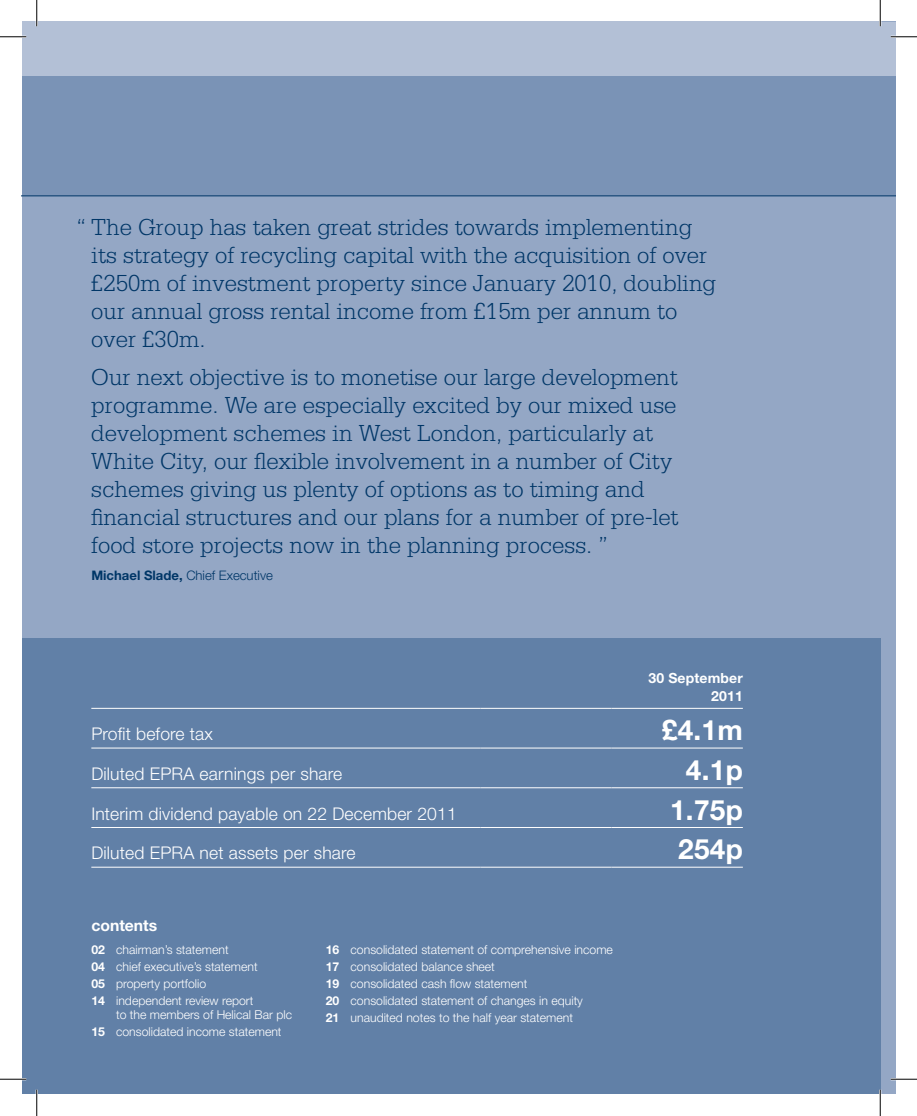
<style>
.page{position:relative;width:917px;height:1116px;background:#fff}
.page>*{position:absolute;margin:0;border:0;box-sizing:border-box;transform-origin:0 0}
.t1{font:700 28px "Helvetica Neue LT";letter-spacing:.01em;color:#fff}
.t2{font:300 24.5px/28px "Serifa";color:#003667}
.t3{font:300 17.5px "Helvetica Neue LT";letter-spacing:.01em;color:#fff}
.t4{font:700 15.75px "Helvetica Neue LT";color:#fff}
.t5{font:700 14px/17.5px "Helvetica Neue LT";letter-spacing:.01em;color:#fff;text-align:right}
.t6{font:300 13.12px "Helvetica Neue LT";color:#003667}
.t7{font:300 12.25px/17px "Helvetica Neue LT";color:#fff}
.s1{font-weight:700}
</style>
<div class="page">
<div style="left:880px;top:22px;width:16px;height:1071px;background:#94a7c5"></div>
<div style="left:880px;top:22px;width:16px;height:72px;background:#b3c0d6"></div>
<div style="left:22px;top:22px;width:858px;height:57px;background:#b3c0d6"></div>
<div style="left:22px;top:77px;width:858px;height:561px;background:#94a7c5"></div>
<div style="left:22px;top:76px;width:858px;height:119px;background:#7a93b6"></div>
<div style="left:880px;top:76px;width:16px;height:119px;background:#7a93b6"></div>
<div style="left:22px;top:638px;width:858px;height:455px;background:#6180a7"></div>
<hr style="left:91px;top:708px;width:389px;height:1px;background:#fff">
<hr style="left:480px;top:708px;width:131px;height:1px;background:#fff">
<hr style="left:611px;top:708px;width:132px;height:1px;background:#fff">
<hr style="left:91px;top:747px;width:389px;height:1px;background:#fff">
<hr style="left:480px;top:747px;width:131px;height:1px;background:#fff">
<hr style="left:611px;top:747px;width:132px;height:1px;background:#fff">
<hr style="left:91px;top:787px;width:389px;height:1px;background:#fff">
<hr style="left:480px;top:787px;width:131px;height:1px;background:#fff">
<hr style="left:611px;top:787px;width:132px;height:1px;background:#fff">
<hr style="left:91px;top:827px;width:389px;height:1px;background:#fff">
<hr style="left:480px;top:827px;width:131px;height:1px;background:#fff">
<hr style="left:611px;top:827px;width:132px;height:1px;background:#fff">
<hr style="left:91px;top:866px;width:389px;height:1px;background:#fff">
<hr style="left:480px;top:866px;width:131px;height:1px;background:#fff">
<hr style="left:611px;top:866px;width:132px;height:1px;background:#fff">
<hr style="left:21px;top:195px;width:875px;height:1px;background:#003667">
<hr style="left:0;top:36px;width:26px;height:2px;background:#fff">
<hr style="left:891px;top:36px;width:26px;height:2px;background:#fff">
<hr style="left:0;top:1077px;width:26px;height:3px;background:#fff">
<hr style="left:891px;top:1077px;width:26px;height:3px;background:#fff">
<hr style="left:36px;top:0;width:2px;height:26px;background:#fff">
<hr style="left:36px;top:1089px;width:2px;height:26px;background:#fff">
<hr style="left:879px;top:0;width:2px;height:26px;background:#fff">
<hr style="left:879px;top:1089px;width:2px;height:26px;background:#fff">
<svg style="left:0;top:36px;width:26px;height:1px"></svg>
<svg style="left:891px;top:36px;width:26px;height:1px"></svg>
<svg style="left:0;top:1078px;width:26px;height:1px"></svg>
<svg style="left:891px;top:1078px;width:26px;height:1px"></svg>
<svg style="left:36px;top:0;width:1px;height:26px"></svg>
<svg style="left:36px;top:1089px;width:1px;height:26px"></svg>
<svg style="left:880px;top:0;width:1px;height:26px"></svg>
<svg style="left:880px;top:1089px;width:1px;height:26px"></svg>
<p class="t2" style="left:91px;top:212px;width:626px;text-indent:-15px">“ The Group has taken great strides towards implementing its strategy of recycling capital with the acquisition of over £250m of investment property since January 2010, doubling our annual gross rental income from £15m per annum to over £30m.</p>
<p class="t2" style="left:91px;top:362px;width:589px">Our next objective is to monetise our large development programme. We are especially excited by our mixed use development schemes in West London, particularly at White City, our flexible involvement in a number of City schemes giving us plenty of options as to timing and financial structures and our plans for a number of pre-let food store projects now in the planning process. ”</p>
<p class="t6" style="left:91px;top:566px;width:183px"><span class="s1">Michael Slade,</span> Chief Executive</p>
<p class="t5" style="left:648px;top:669px;width:96px">30 September<br>2011</p>
<p class="t3" style="left:91px;top:723px;width:123px">Profit before tax</p>
<p class="t1" style="left:662px;top:713px;width:82px">£4.1m</p>
<p class="t3" style="left:91px;top:763px;width:252px">Diluted EPRA earnings per share</p>
<p class="t1" style="left:686px;top:752px;width:58px">4.1p</p>
<p class="t3" style="left:91px;top:802px;width:367px">Interim dividend payable on 22 December 2011</p>
<p class="t1" style="left:670px;top:792px;width:74px">1.75p</p>
<p class="t3" style="left:91px;top:842px;width:266px">Diluted EPRA net assets per share</p>
<p class="t1" style="left:678px;top:832px;width:66px">254p</p>
<p class="t4" style="left:91px;top:915px;width:67px">contents</p>
<p class="t7" style="left:91px;top:940px;width:168px"><span class="s1">02</span> chairman’s statement<br><span class="s1">04</span> chief executive’s statement<br><span class="s1">05</span> property portfolio<br><span class="s1">14</span> independent review report</p>
<p class="t7" style="left:91px;top:1006px;width:202px;text-indent:25px">to the members of Helical Bar plc<br><span class="s1">15</span> consolidated income statement</p>
<p class="t7" style="left:326px;top:940px;width:289px"><span class="s1">16</span> consolidated statement of comprehensive income <span class="s1">17</span> consolidated balance sheet<br><span class="s1">19</span> consolidated cash flow statement<br><span class="s1">20</span> consolidated statement of changes in equity<br><span class="s1">21</span> unaudited notes to the half year statement</p>
</div>
